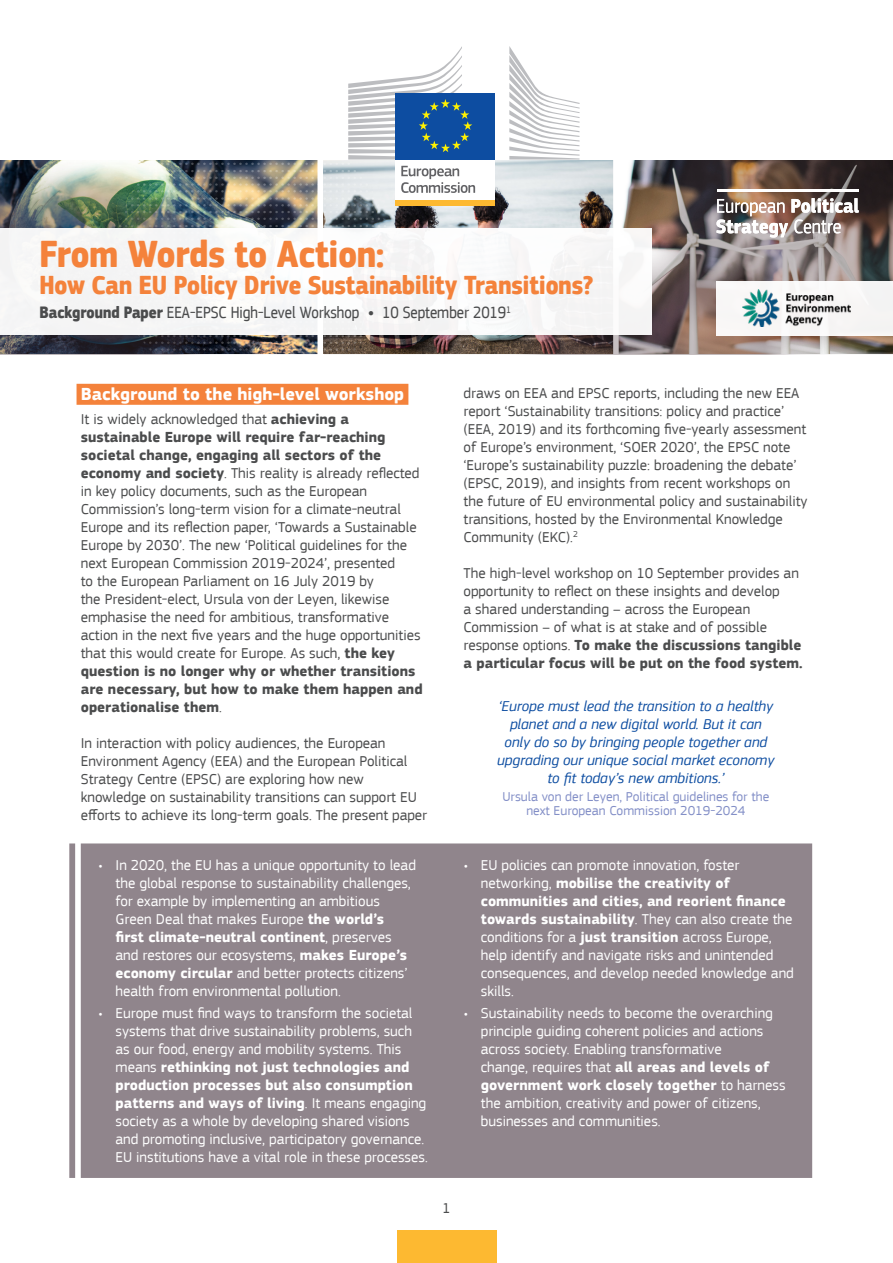
<style>
.page{position:relative;width:893px;height:1263px;background:#fff}
.page>*{position:absolute;margin:0;border:0;box-sizing:border-box;transform-origin:0 0}
.t1{font:700 39px "EC Square Sans Cond Pro";color:#f4823b}
.t2{font:700 27px "EC Square Sans Cond Pro";color:#f4823b}
.TITLE_1{font:700 18px "EC Square Sans Pro";color:#fff}
.t3{font:17.1px "EC Square Sans Cond Pro";color:#4b4c4d}
.BODY_TEXT{font:15px/18px "EC Square Sans Pro";color:#4b4c4d}
.t4{font:15px/18px "EC Square Sans Pro";color:#fff}
.quote1{font:italic 15px/18px "EC Square Sans Pro";color:#0d4da1;text-align:center}
.quote2{font:13.5px/13.5px "EC Square Sans Pro";color:#838fc7;text-align:center}
.s1{font-weight:700}
.s2{font-weight:700;font-style:italic}
</style>
<div class="page">
<img style="left:475px;top:160px;width:137px;height:193px">
<svg style="left:622px;top:160px;width:18px;height:68px"></svg>
<img style="left:640px;top:160px;width:253px;height:195px">
<img style="left:0;top:160px;width:115px;height:195px">
<svg style="left:499px;top:238px;width:317px;height:317px;background:#81716e"></svg>
<img style="left:716px;top:198px;width:143px;height:40px">
<hr style="left:717px;top:189px;width:141px;height:3px;background:#fff">
<div style="left:397px;top:1230px;width:99px;height:33px;background:#fdb931"></div>
<div style="left:395px;top:158px;width:100px;height:44px;background:#fff"></div>
<div style="left:395px;top:93px;width:100px;height:67px;background:#0d4da1"></div>
<div style="left:395px;top:201px;width:100px;height:5px;background:#fdb931"></div>
<svg style="left:509px;top:46px;width:71px;height:114px"></svg>
<img style="left:115px;top:46px;width:360px;height:309px">
<div style="left:0;top:355px;width:893px;height:299px;background:#fff"></div>
<div style="left:0;top:229px;width:652px;height:106px;background:#f6f6f6"></div>
<div style="left:716px;top:281px;width:177px;height:55px;background:#f8f6f5"></div>
<div style="left:77px;top:384px;width:331px;height:21px;background:#f4823b"></div>
<div style="left:69px;top:843px;width:743px;height:335px;background:#90858c"></div>
<img style="left:742px;top:289px;width:109px;height:38px">
<p class="t1" style="left:39px;top:230px;width:346px">From Words to Action:</p>
<p class="t2" style="left:39px;top:269px;width:556px">How Can EU Policy Drive Sustainability Transitions?</p>
<p class="t3" style="left:39px;top:303px;width:473px"><span class="s1">Background Paper</span> EEA-EPSC High-Level Workshop <span class="s2">•</span> 10 September 2019<sup>1</sup></p>
<p class="TITLE_1" style="left:81px;top:383px;width:325px">Background to the high-level workshop</p>
<p class="BODY_TEXT" style="left:81px;top:410px;width:343px">It is widely acknowledged that <span class="s1">achieving a sustainable Europe will require far-reaching societal change, engaging all sectors of the economy and society</span>. This reality is already reflected in key policy documents, such as the European Commission’s long-term vision for a climate-neutral Europe and its reflection paper, ‘Towards a Sustainable Europe by 2030’. The new ‘Political guidelines for the next European Commission 2019-2024’, presented<br>to the European Parliament on 16 July 2019 by<br>the President-elect, Ursula von der Leyen, likewise emphasise the need for ambitious, transformative action in the next five years and the huge opportunities that this would create for Europe. As such, <span class="s1">the key question is no longer why or whether transitions are necessary, but how to make them happen and operationalise them</span>.</p>
<p class="BODY_TEXT" style="left:81px;top:734px;width:348px">In interaction with policy audiences, the European Environment Agency (EEA) and the European Political Strategy Centre (EPSC) are exploring how new knowledge on sustainability transitions can support EU efforts to achieve its long-term goals. The present paper</p>
<p class="t4" style="left:116px;top:856px;width:302px;text-indent:-17px">• In 2020, the EU has a unique opportunity to lead the global response to sustainability challenges, for example by implementing an ambitious Green Deal that makes Europe <span class="s1">the world’s first climate-neutral continent</span>, preserves and restores our ecosystems, <span class="s1">makes Europe’s economy circular</span> and better protects citizens’ health from environmental pollution.</p>
<p class="t4" style="left:116px;top:1004px;width:314px;text-indent:-17px">• Europe must find ways to transform the societal systems that drive sustainability problems, such as our food, energy and mobility systems. This means <span class="s1">rethinking not just technologies and production processes but also consumption patterns and ways of living</span>. It means engaging society as a whole by developing shared visions and promoting inclusive, participatory governance.<br>EU institutions have a vital role in these processes.</p>
<p class="BODY_TEXT" style="left:463px;top:384px;width:346px">draws on EEA and EPSC reports, including the new EEA report ‘Sustainability transitions: policy and practice’ (EEA, 2019) and its forthcoming five-yearly assessment of Europe’s environment, ‘SOER 2020’, the EPSC note ‘Europe’s sustainability puzzle: broadening the debate’ (EPSC, 2019), and insights from recent workshops on the future of EU environmental policy and sustainability transitions, hosted by the Environmental Knowledge Community (EKC).<sup>2</sup></p>
<p class="BODY_TEXT" style="left:463px;top:564px;width:341px">The high-level workshop on 10 September provides an opportunity to reflect on these insights and develop<br>a shared understanding – across the European Commission – of what is at stake and of possible response options. <span class="s1">To make the discussions tangible a particular focus will be put on the food system.</span></p>
<p class="quote1" style="left:497px;top:698px;width:279px">‘Europe must lead the transition to a healthy planet and a new digital world. But it can only do so by bringing people together and upgrading our unique social market economy to fit today’s new ambitions.’</p>
<p class="quote2" style="left:502px;top:790px;width:268px">Ursula von der Leyen, Political guidelines for the next European Commission 2019-2024</p>
<p class="t4" style="left:481px;top:856px;width:315px;text-indent:-17px">• EU policies can promote innovation, foster networking, <span class="s1">mobilise the creativity of communities and cities, and reorient finance towards sustainability</span>. They can also create the conditions for a <span class="s1">just transition</span> across Europe, help identify and navigate risks and unintended consequences, and develop needed knowledge and skills.</p>
<p class="t4" style="left:481px;top:1004px;width:306px;text-indent:-17px">• Sustainability needs to become the overarching principle guiding coherent policies and actions across society. Enabling transformative<br>change, requires that <span class="s1">all areas and levels of government work closely together</span> to harness the ambition, creativity and power of citizens, businesses and communities.</p>
<p class="BODY_TEXT" style="left:442px;top:1199px;width:10px">1</p>
</div>
